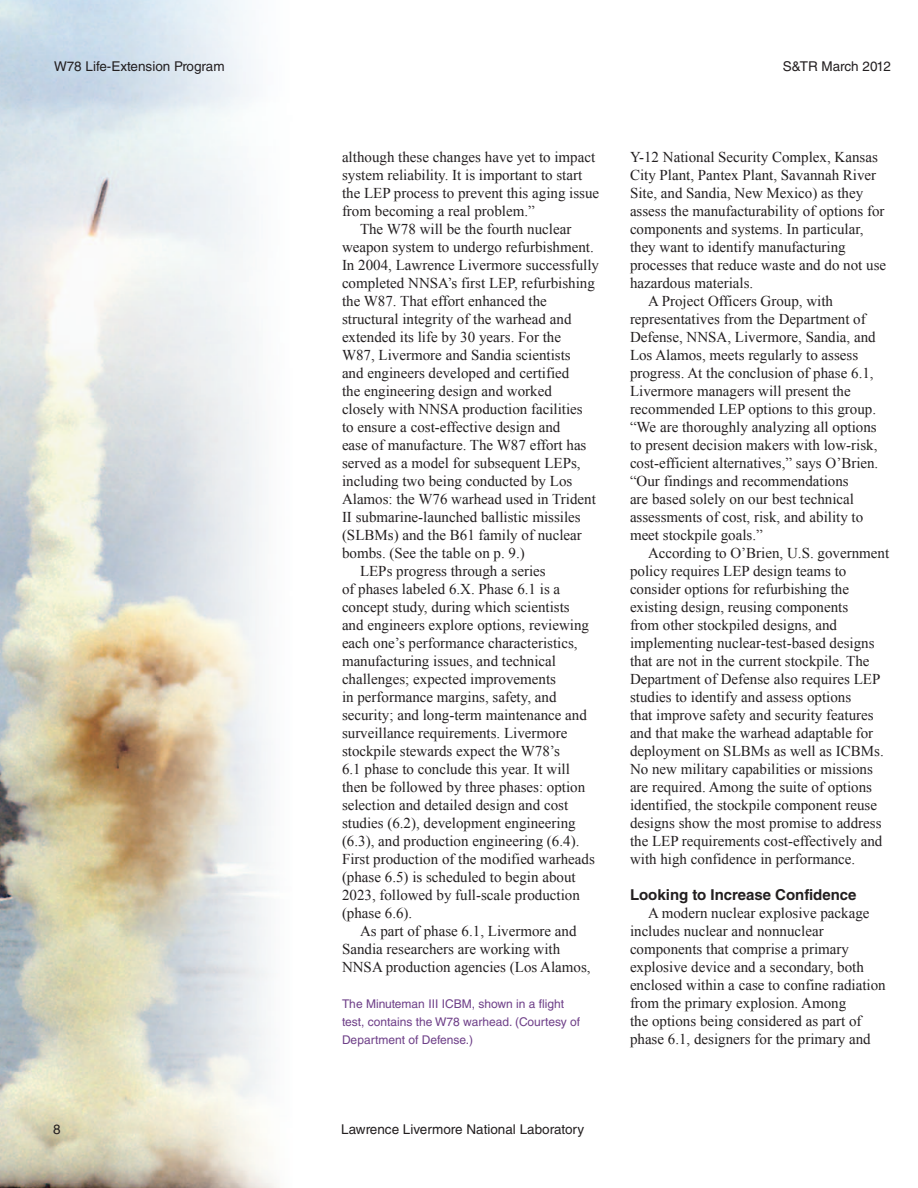
<style>
.page{position:relative;width:918px;height:1188px;background:#fff}
.page>*{position:absolute;margin:0;border:0;box-sizing:border-box;transform-origin:0 0}
.STR_general_text{font:15px/18px "Times New Roman";color:#231f20}
.STR_lev1_head{font:700 15px "Helvetica LT Std";color:#231f20}
.t1{font:13.5px "Helvetica LT Std";color:#231f20}
.STR_Captions{font:12px/18px "Helvetica LT Std";color:#6e3f88}
</style>
<div class="page">
<img style="left:0;top:0;width:279px;height:1188px">
<p class="t1" style="left:54px;top:59px;width:172px">W78 Life-Extension Program</p>
<p class="STR_general_text" style="left:342px;top:148px;width:259px">although these changes have yet to impact system reliability. It is important to start the LEP process to prevent this aging issue from becoming a real problem.”</p>
<p class="STR_general_text" style="left:342px;top:220px;width:259px;text-indent:18px">The W78 will be the fourth nuclear weapon system to undergo refurbishment.<br>In 2004, Lawrence Livermore successfully completed NNSA’s first LEP, refurbishing the W87. That effort enhanced the structural integrity of the warhead and extended its life by 30 years. For the<br>W87, Livermore and Sandia scientists<br>and engineers developed and certified<br>the engineering design and worked<br>closely with NNSA production facilities<br>to ensure a cost-effective design and<br>ease of manufacture. The W87 effort has served as a model for subsequent LEPs, including two being conducted by Los Alamos: the W76 warhead used in Trident II submarine-launched ballistic missiles (SLBMs) and the B61 family of nuclear bombs. (See the table on p. 9.)</p>
<p class="STR_general_text" style="left:342px;top:562px;width:254px;text-indent:18px">LEPs progress through a series<br>of phases labeled 6.X. Phase 6.1 is a concept study, during which scientists and engineers explore options, reviewing each one’s performance characteristics, manufacturing issues, and technical challenges; expected improvements<br>in performance margins, safety, and security; and long-term maintenance and surveillance requirements. Livermore stockpile stewards expect the W78’s<br>6.1 phase to conclude this year. It will then be followed by three phases: option selection and detailed design and cost studies (6.2), development engineering (6.3), and production engineering (6.4).<br>First production of the modified warheads (phase 6.5) is scheduled to begin about 2023, followed by full-scale production (phase 6.6).</p>
<p class="STR_general_text" style="left:342px;top:922px;width:250px;text-indent:18px">As part of phase 6.1, Livermore and<br>Sandia researchers are working with<br>NNSA production agencies (Los Alamos,</p>
<p class="STR_Captions" style="left:342px;top:995px;width:240px">The Minuteman III ICBM, shown in a flight test, contains the W78 warhead. (Courtesy of<br>Department of Defense.)</p>
<p class="t1" style="left:53px;top:1122px;width:9px">8</p>
<p class="t1" style="left:341px;top:1121px;width:245px">Lawrence Livermore National Laboratory</p>
<p class="t1" style="left:783px;top:59px;width:110px">S&amp;TR March 2012</p>
<p class="STR_general_text" style="left:630px;top:148px;width:258px">Y-12 National Security Complex, Kansas City Plant, Pantex Plant, Savannah River Site, and Sandia, New Mexico) as they assess the manufacturability of options for components and systems. In particular, they want to identify manufacturing processes that reduce waste and do not use hazardous materials.</p>
<p class="STR_general_text" style="left:630px;top:292px;width:250px;text-indent:18px">A Project Officers Group, with representatives from the Department of Defense, NNSA, Livermore, Sandia, and Los Alamos, meets regularly to assess progress. At the conclusion of phase 6.1, Livermore managers will present the recommended LEP options to this group. “We are thoroughly analyzing all options to present decision makers with low-risk, cost-efficient alternatives,” says O’Brien. “Our findings and recommendations<br>are based solely on our best technical assessments of cost, risk, and ability to meet stockpile goals.”</p>
<p class="STR_general_text" style="left:630px;top:544px;width:261px;text-indent:18px">According to O’Brien, U.S. government policy requires LEP design teams to consider options for refurbishing the existing design, reusing components<br>from other stockpiled designs, and implementing nuclear-test-based designs that are not in the current stockpile. The Department of Defense also requires LEP studies to identify and assess options<br>that improve safety and security features and that make the warhead adaptable for deployment on SLBMs as well as ICBMs.<br>No new military capabilities or missions are required. Among the suite of options identified, the stockpile component reuse designs show the most promise to address the LEP requirements cost-effectively and with high confidence in performance.</p>
<p class="STR_lev1_head" style="left:630px;top:886px;width:228px">Looking to Increase Confidence</p>
<p class="STR_general_text" style="left:630px;top:904px;width:257px;text-indent:18px">A modern nuclear explosive package includes nuclear and nonnuclear components that comprise a primary explosive device and a secondary, both enclosed within a case to confine radiation from the primary explosion. Among<br>the options being considered as part of phase 6.1, designers for the primary and</p>
</div>
